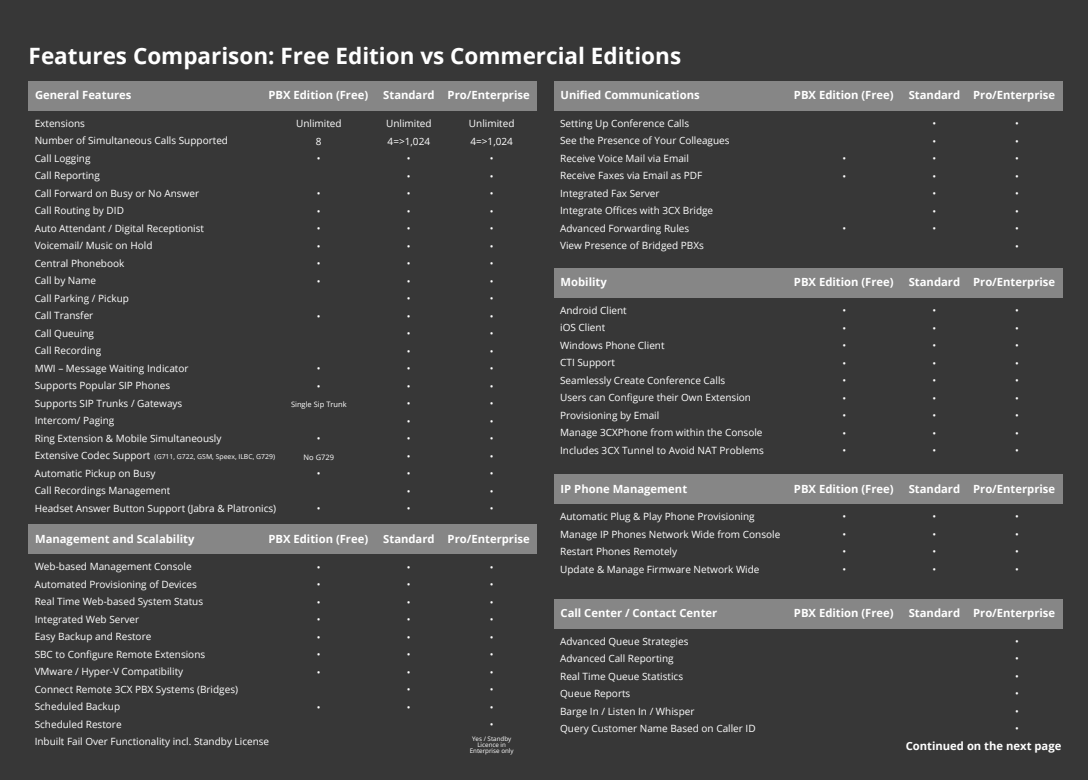
<style>
.page{position:relative;width:1088px;height:780px;background:#373737}
.page>*{position:absolute;margin:0;border:0;box-sizing:border-box;transform-origin:0 0}
.t1{font:700 22.5px "Open Sans";color:#fff}
.t2{font:700 11.25px "Open Sans";color:#fff}
.t3{font:10px/17.5px "Open Sans";color:#fff;text-align:justify}
.t4{font:7.5px "Open Sans";color:#fff}
.t5{font:6.88px "Open Sans";color:#fff}
.t6{font:6.25px/6.2px "Open Sans";color:#fff;text-align:center}
.s1{font-size:10px}
</style>
<div class="page">
<div style="left:28px;top:81px;width:509px;height:29px;background:#868686"></div>
<div style="left:553px;top:81px;width:509px;height:29px;background:#868686"></div>
<div style="left:553px;top:599px;width:509px;height:29px;background:#868686"></div>
<div style="left:553px;top:268px;width:509px;height:29px;background:#868686"></div>
<div style="left:553px;top:474px;width:509px;height:29px;background:#868686"></div>
<div style="left:28px;top:524px;width:509px;height:30px;background:#868686"></div>
<h1 class="t1" style="left:29px;top:40px;width:654px">Features Comparison: Free Edition vs Commercial Editions</h1>
<p class="t2" style="left:35px;top:87px;width:98px">General Features</p>
<p class="t2" style="left:268px;top:87px;width:101px">PBX Edition (Free)</p>
<p class="t2" style="left:383px;top:87px;width:148px">Standard Pro/Enterprise</p>
<p class="t3" style="left:35px;top:114px;width:195px;text-align:left">Extensions<br>Number of Simultaneous Calls Supported<br>Call Logging<br>Call Reporting<br>Call Forward on Busy or No Answer<br>Call Routing by DID<br>Auto Attendant / Digital Receptionist<br>Voicemail/ Music on Hold<br>Central Phonebook<br>Call by Name<br>Call Parking / Pickup<br>Call Transfer<br>Call Queuing<br>Call Recording<br>MWI – Message Waiting Indicator<br>Supports Popular SIP Phones<br>Supports SIP Trunks / Gateways<br>Intercom/ Paging<br>Ring Extension &amp; Mobile Simultaneously</p>
<p class="t5" style="left:35px;top:452px;width:242px"><span class="s1">Extensive Codec Support</span> (G711, G722, GSM, Speex, ILBC, G729)</p>
<p class="t3" style="left:35px;top:464px;width:243px;text-align:left">Automatic Pickup on Busy<br>Call Recordings Management<br>Headset Answer Button Support (Jabra &amp; Platronics)</p>
<p class="t2" style="left:560px;top:87px;width:141px">Unified Communications</p>
<p class="t2" style="left:794px;top:87px;width:101px">PBX Edition (Free)</p>
<p class="t2" style="left:909px;top:87px;width:148px">Standard Pro/Enterprise</p>
<p class="t3" style="left:560px;top:114px;width:171px;text-align:left">Setting Up Conference Calls<br>See the Presence of Your Colleagues<br>Receive Voice Mail via Email<br>Receive Faxes via Email as PDF<br>Integrated Fax Server<br>Integrate Offices with 3CX Bridge<br>Advanced Forwarding Rules<br>View Presence of Bridged PBXs</p>
<p class="t3" style="left:932px;top:114px;width:5px">• • • • • • •</p>
<p class="t3" style="left:469px;top:114px;width:47px;text-align:center">Unlimited<br>4=&gt;1,024 •<br>•<br>•<br>•<br>•<br>•<br>•<br>•<br>•<br>•<br>•<br>•<br>•<br>•<br>•<br>•<br>•<br>•<br>•<br>•<br>•</p>
<p class="t3" style="left:296px;top:114px;width:47px;text-align:center">Unlimited<br>8<br>•</p>
<p class="t3" style="left:317px;top:184px;width:5px">• • • • • •</p>
<p class="t3" style="left:317px;top:307px;width:5px">•</p>
<p class="t3" style="left:386px;top:114px;width:47px;text-align:center">Unlimited<br>4=&gt;1,024 •<br>•<br>•<br>•<br>•<br>•<br>•<br>•<br>•<br>•<br>•<br>•<br>•<br>•<br>•<br>•<br>•<br>•<br>•<br>•<br>•</p>
<p class="t3" style="left:1015px;top:114px;width:5px">• • • • • • • •</p>
<p class="t3" style="left:842px;top:149px;width:5px">• •</p>
<p class="t3" style="left:842px;top:219px;width:5px">•</p>
<p class="t2" style="left:560px;top:274px;width:48px">Mobility</p>
<p class="t2" style="left:794px;top:274px;width:101px">PBX Edition (Free)</p>
<p class="t2" style="left:909px;top:274px;width:148px">Standard Pro/Enterprise</p>
<p class="t3" style="left:560px;top:301px;width:205px;text-align:left">Android Client<br>iOS Client<br>Windows Phone Client<br>CTI Support<br>Seamlessly Create Conference Calls<br>Users can Configure their Own Extension<br>Provisioning by Email<br>Manage 3CXPhone from within the Console<br>Includes 3CX Tunnel to Avoid NAT Problems</p>
<p class="t3" style="left:932px;top:301px;width:5px">• • • • • • • • •</p>
<p class="t3" style="left:842px;top:301px;width:5px">• • • • • • • • •</p>
<p class="t3" style="left:1015px;top:301px;width:5px">• • • • • • • • •</p>
<p class="t3" style="left:317px;top:359px;width:5px">• •</p>
<p class="t4" style="left:291px;top:399px;width:57px">Single Sip Trunk</p>
<p class="t3" style="left:317px;top:429px;width:5px">•</p>
<p class="t4" style="left:304px;top:452px;width:32px">No G729</p>
<p class="t3" style="left:317px;top:464px;width:5px">•</p>
<p class="t3" style="left:317px;top:499px;width:5px">•</p>
<p class="t2" style="left:560px;top:480px;width:128px">IP Phone Management</p>
<p class="t2" style="left:794px;top:480px;width:101px">PBX Edition (Free)</p>
<p class="t2" style="left:909px;top:480px;width:148px">Standard Pro/Enterprise</p>
<p class="t3" style="left:560px;top:507px;width:222px;text-align:left">Automatic Plug &amp; Play Phone Provisioning Manage IP Phones Network Wide from Console Restart Phones Remotely<br>Update &amp; Manage Firmware Network Wide</p>
<p class="t3" style="left:932px;top:508px;width:5px">• • • •</p>
<p class="t3" style="left:842px;top:508px;width:5px">• • • •</p>
<p class="t3" style="left:1015px;top:508px;width:5px">• • • •</p>
<p class="t2" style="left:35px;top:530px;width:161px">Management and Scalability</p>
<p class="t2" style="left:268px;top:530px;width:101px">PBX Edition (Free)</p>
<p class="t2" style="left:383px;top:530px;width:148px">Standard Pro/Enterprise</p>
<p class="t3" style="left:35px;top:557px;width:236px;text-align:left">Web-based Management Console<br>Automated Provisioning of Devices<br>Real Time Web-based System Status<br>Integrated Web Server<br>Easy Backup and Restore<br>SBC to Configure Remote Extensions<br>VMware / Hyper-V Compatibility<br>Connect Remote 3CX PBX Systems (Bridges)<br>Scheduled Backup<br>Scheduled Restore<br>Inbuilt Fail Over Functionality incl. Standby License</p>
<p class="t3" style="left:407px;top:558px;width:5px">• • • • • • • • •</p>
<p class="t3" style="left:317px;top:558px;width:5px">• • • • • • •</p>
<p class="t3" style="left:317px;top:698px;width:5px">•</p>
<p class="t3" style="left:490px;top:558px;width:5px">• • • • • • • • • •</p>
<p class="t6" style="left:470px;top:735px;width:45px">Yes / Standby<br>Licence in<br>Enterprise only</p>
<p class="t2" style="left:906px;top:738px;width:157px">Continued on the next page</p>
<p class="t2" style="left:560px;top:605px;width:158px">Call Center / Contact Center</p>
<p class="t2" style="left:794px;top:605px;width:101px">PBX Edition (Free)</p>
<p class="t2" style="left:909px;top:605px;width:148px">Standard Pro/Enterprise</p>
<p class="t3" style="left:560px;top:631px;width:197px;text-align:left">Advanced Queue Strategies<br>Advanced Call Reporting<br>Real Time Queue Statistics<br>Queue Reports<br>Barge In / Listen In / Whisper<br>Query Customer Name Based on Caller ID</p>
<p class="t3" style="left:1015px;top:632px;width:5px">• • • • • •</p>
</div>
